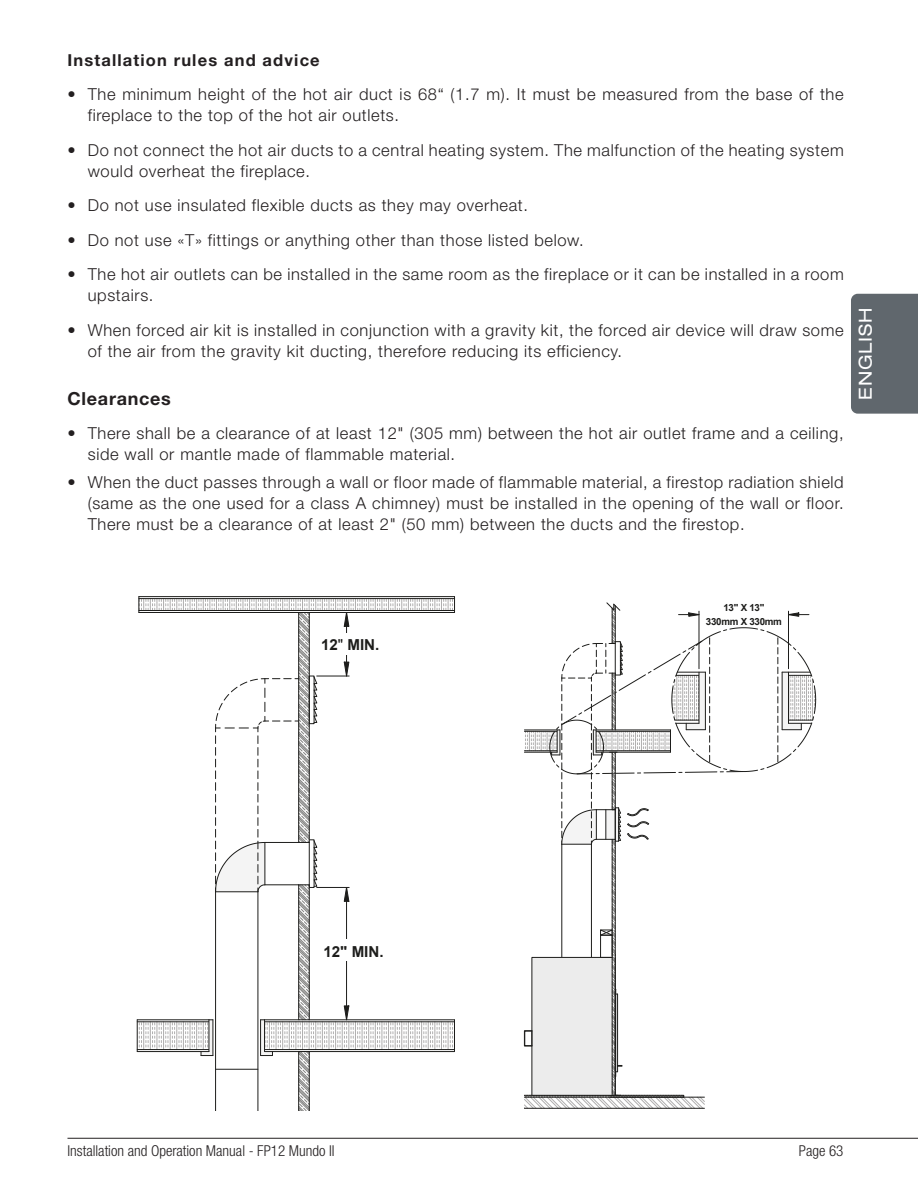
<style>
.page{position:relative;width:918px;height:1188px;background:#fff}
.page>*{position:absolute;margin:0;border:0;box-sizing:border-box;transform-origin:0 0}
.t1{font:700 18px "Helvetica Neue LT Std";letter-spacing:.04em;color:#231f20}
.t2{font:expanded 18px "Helvetica Neue LT Std";letter-spacing:.04em;color:#fff}
.t3{font:300 16.5px/21px "Helvetica Neue LT Std";letter-spacing:.04em;color:#231f20}
.Standard_Espacé{font:700 16.5px "Helvetica Neue LT Std";letter-spacing:.07em;color:#231f20}
.t4{font:700 15.15px "Arial";color:#1d1d1b}
.t5{font:300 condensed 15px "Helvetica Neue LT Std";color:#231f20}
.t6{font:700 9.75px/13.6px "Arial";letter-spacing:-.03em;color:#1d1d1b;text-align:center}
.s1{font-weight:400}
</style>
<div class="page">
<hr style="left:68px;top:1138px;width:850px;height:1px;background:#231f20">
<div style="left:851px;top:294px;width:67px;height:120px;background:#60676d"></div>
<hr style="left:137px;top:1049px;width:72px;height:1px;background:#1d1d1b">
<hr style="left:137px;top:1021px;width:72px;height:1px;background:#1d1d1b">
<hr style="left:137px;top:1020px;width:1px;height:32px;background:#1d1d1b">
<hr style="left:137px;top:1019px;width:72px;height:1px;background:#1d1d1b">
<hr style="left:139px;top:596px;width:316px;height:1px;background:#1d1d1b">
<hr style="left:137px;top:1051px;width:72px;height:1px;background:#1d1d1b">
<svg style="left:139px;top:597px;width:316px;height:513px"></svg>
<hr style="left:346px;top:613px;width:1px;height:63px;background:#1d1d1b">
<div style="left:336px;top:634px;width:21px;height:21px;background:#fff"></div>
<svg style="left:524px;top:602px;width:293px;height:507px"></svg>
<div style="left:615px;top:989px;width:1px;height:88px;border:1px solid #1d1d1b"></div>
<p class="Standard_Espacé" style="left:68px;top:50px;width:254px">Installation rules and advice</p>
<p class="t3" style="left:88px;top:84px;width:757px;text-indent:-20px">• The minimum height of the hot air duct is 68“ (1.7 m). It must be measured from the base of the fireplace to the top of the hot air outlets.</p>
<p class="t3" style="left:88px;top:139px;width:757px;text-indent:-20px">• Do not connect the hot air ducts to a central heating system. The malfunction of the heating system would overheat the fireplace.</p>
<p class="t3" style="left:68px;top:195px;width:462px">• Do not use insulated flexible ducts as they may overheat.</p>
<p class="t3" style="left:68px;top:229px;width:518px">• Do not use «T» fittings or anything other than those listed below.</p>
<p class="t3" style="left:88px;top:264px;width:758px;text-indent:-20px">• The hot air outlets can be installed in the same room as the fireplace or it can be installed in a room upstairs.</p>
<p class="t3" style="left:88px;top:319px;width:758px;text-indent:-20px">• When forced air kit is installed in conjunction with a gravity kit, the forced air device will draw some of the air from the gravity kit ducting, therefore reducing its efficiency.</p>
<p class="t1" style="left:68px;top:387px;width:105px">Clearances</p>
<p class="t3" style="left:88px;top:423px;width:757px;text-indent:-20px">• There shall be a clearance of at least 12" (305 mm) between the hot air outlet frame and a ceiling, side wall or mantle made of flammable material.</p>
<p class="t3" style="left:88px;top:471px;width:758px;text-align:justify;text-indent:-20px">• When the duct passes through a wall or floor made of flammable material, a firestop radiation shield (same as the one used for a class A chimney) must be installed in the opening of the wall or floor.<br>There must be a clearance of at least 2" (50 mm) between the ducts and the firestop.</p>
<p class="t2" style="left:854px;top:400px;width:93px;rotate:-90deg">ENGLISH</p>
<p class="t4" style="left:321px;top:634px;width:60px">12<span class="s1">"</span> MIN.</p>
<p class="t6" style="left:706px;top:601px;width:78px">13" X 13"<br>330mm X 330mm</p>
<p class="t4" style="left:323px;top:941px;width:62px">12" MIN.</p>
<p class="t5" style="left:68px;top:1142px;width:269px">Installation and Operation Manual - FP12 Mundo II</p>
<p class="t5" style="left:799px;top:1142px;width:46px">Page 63</p>
</div>
